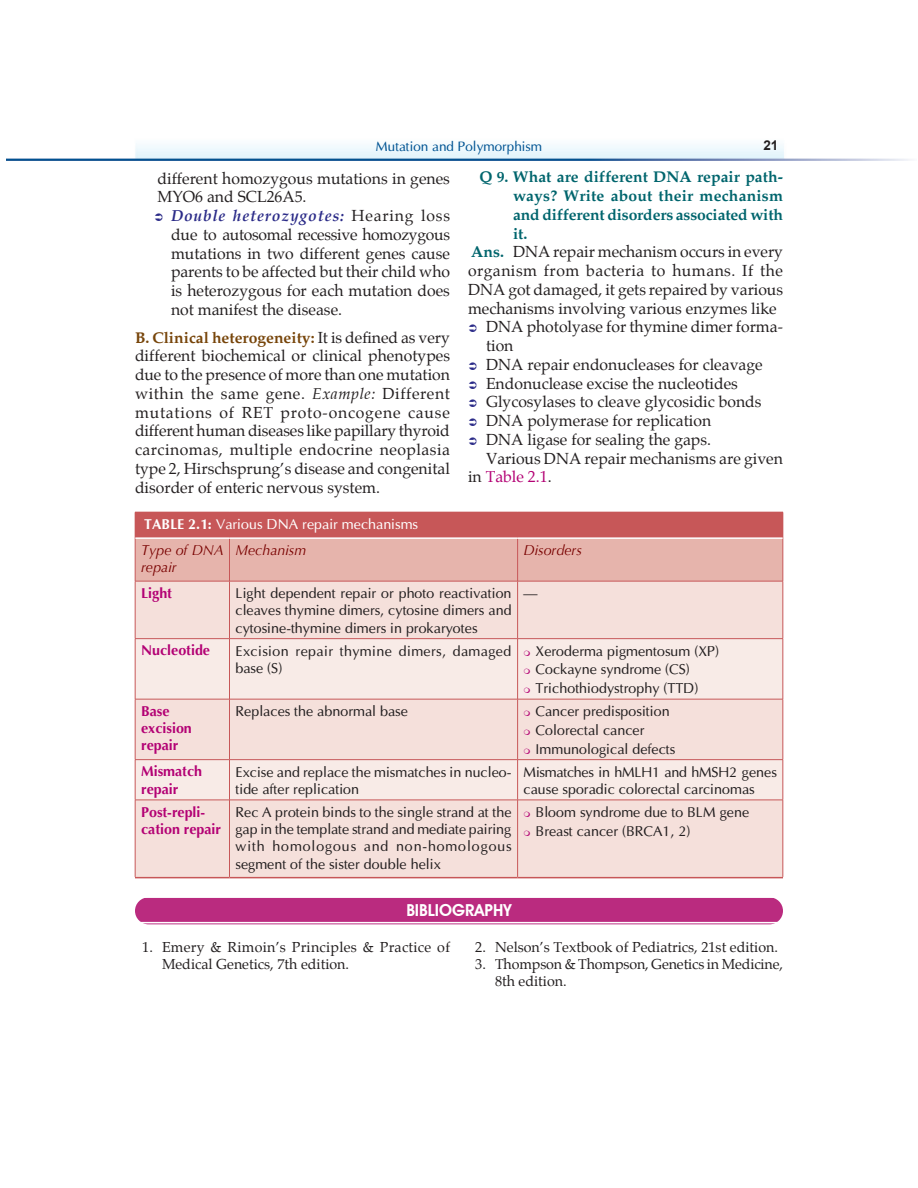
<style>
.page{position:relative;width:918px;height:1188px;background:#fff}
.page>*{position:absolute;margin:0;border:0;box-sizing:border-box;transform-origin:0 0}
.Ref_head{font:600 16.5px "Avant Garde IT Cby BT";color:#fff}
.B_Level{font:15.75px/18.8px "Palatino";color:#231f20;text-align:justify}
.Ans{font:15.75px/18.8px "Palatino";color:#231f20;text-align:justify}
.Ques_with_no{font:700 15.75px/18.8px "Palatino";letter-spacing:-.01em;color:#01656d;text-align:justify}
.indent_bold{font:15.75px/18.8px "Palatino";color:#231f20}
.Text{font:15.75px/18.8px "Palatino";color:#231f20}
.Table_text{font:14.25px/17.2px "Optima";color:#231f20;text-align:justify}
.References{font:14.25px/17.2px "Palatino";color:#231f20}
.Table_text-2{font:700 14.25px/17.2px "Optima";color:#b30174}
.References-2{font:14.25px/17.2px "Palatino";letter-spacing:.02em;color:#231f20}
.Table_text-3{font:14.25px/17.2px "Optima";letter-spacing:.025em;color:#231f20}
.Table_head{font:14.25px "Optima";color:#fff}
.Table_italic{font:italic 14.25px/17.2px "Optima";color:#790100}
.t1{font:13.5px "Optima";color:#015493}
.t2{font:700 13.5px "Arial";color:#231f20}
.s1{font-weight:700;font-style:italic;color:#2b2b88}
.s2{font-weight:700;color:#77450a}
.s3{font-style:italic}
.s4{font-weight:700;color:#01656d}
.s5{color:#b30174}
.s6{font-family:"CG Omega";font-weight:700}
</style>
<div class="page">
<img style="left:7px;top:143px;width:902px;height:18px">
<div style="left:135px;top:897px;width:648px;height:27px;background:#ba2b7f;border-radius:14px"></div>
<hr style="left:135px;top:896px;width:648px;height:2px;background:#fff">
<hr style="left:135px;top:922px;width:648px;height:1px;background:#fff">
<div style="left:136px;top:582px;width:647px;height:295px;background:#f5e0db"></div>
<svg style="left:136px;top:639px;width:647px;height:161px;background:#f6e5e1"></svg>
<hr style="left:229px;top:581px;width:1px;height:57px;background:#c75758">
<hr style="left:517px;top:581px;width:1px;height:57px;background:#c75758">
<hr style="left:135px;top:638px;width:95px;height:1px;background:#c75758">
<hr style="left:230px;top:638px;width:288px;height:1px;background:#c75758">
<hr style="left:229px;top:639px;width:1px;height:60px;background:#c75758">
<hr style="left:518px;top:638px;width:265px;height:1px;background:#c75758">
<hr style="left:517px;top:639px;width:1px;height:60px;background:#c75758">
<hr style="left:135px;top:699px;width:95px;height:1px;background:#c75758">
<hr style="left:230px;top:699px;width:288px;height:1px;background:#c75758">
<hr style="left:229px;top:699px;width:1px;height:60px;background:#c75758">
<hr style="left:518px;top:699px;width:265px;height:1px;background:#c75758">
<hr style="left:517px;top:699px;width:1px;height:60px;background:#c75758">
<hr style="left:135px;top:759px;width:95px;height:1px;background:#c75758">
<hr style="left:230px;top:759px;width:288px;height:1px;background:#c75758">
<hr style="left:229px;top:760px;width:1px;height:40px;background:#c75758">
<hr style="left:518px;top:759px;width:265px;height:1px;background:#c75758">
<hr style="left:517px;top:760px;width:1px;height:40px;background:#c75758">
<hr style="left:229px;top:800px;width:1px;height:77px;background:#c75758">
<hr style="left:517px;top:800px;width:1px;height:77px;background:#c75758">
<hr style="left:135px;top:581px;width:1px;height:57px;background:#c75758">
<hr style="left:783px;top:581px;width:1px;height:57px;background:#c75758">
<hr style="left:135px;top:639px;width:1px;height:60px;background:#c75758">
<hr style="left:783px;top:639px;width:1px;height:60px;background:#c75758">
<hr style="left:135px;top:699px;width:1px;height:60px;background:#c75758">
<hr style="left:783px;top:699px;width:1px;height:60px;background:#c75758">
<hr style="left:135px;top:760px;width:1px;height:40px;background:#c75758">
<hr style="left:783px;top:760px;width:1px;height:40px;background:#c75758">
<hr style="left:135px;top:581px;width:95px;height:1px;background:#c75758">
<hr style="left:230px;top:581px;width:288px;height:1px;background:#c75758">
<hr style="left:518px;top:581px;width:265px;height:1px;background:#c75758">
<hr style="left:135px;top:800px;width:95px;height:1px;background:#c75758">
<hr style="left:135px;top:800px;width:1px;height:77px;background:#c75758">
<hr style="left:230px;top:800px;width:288px;height:1px;background:#c75758">
<hr style="left:518px;top:800px;width:265px;height:1px;background:#c75758">
<hr style="left:783px;top:800px;width:1px;height:77px;background:#c75758">
<hr style="left:135px;top:877px;width:95px;height:1px;background:#c75758">
<hr style="left:230px;top:877px;width:288px;height:1px;background:#c75758">
<hr style="left:518px;top:877px;width:265px;height:1px;background:#c75758">
<svg style="left:135px;top:512px;width:649px;height:69px;background:#da908c"></svg>
<hr style="left:135px;top:537px;width:95px;height:2px;background:#fff">
<hr style="left:230px;top:537px;width:288px;height:2px;background:#fff">
<hr style="left:518px;top:537px;width:265px;height:2px;background:#fff">
<svg style="left:524px;top:650px;width:6px;height:6px"></svg>
<svg style="left:524px;top:669px;width:6px;height:5px"></svg>
<svg style="left:524px;top:688px;width:6px;height:5px"></svg>
<svg style="left:524px;top:711px;width:6px;height:5px"></svg>
<svg style="left:524px;top:729px;width:6px;height:6px"></svg>
<svg style="left:524px;top:748px;width:6px;height:6px"></svg>
<svg style="left:524px;top:811px;width:6px;height:6px"></svg>
<svg style="left:524px;top:830px;width:6px;height:6px"></svg>
<p class="t1" style="left:376px;top:138px;width:168px">Mutation and Polymorphism</p>
<p class="t2" style="left:763px;top:136px;width:17px">21</p>
<p class="indent_bold" style="left:158px;top:169px;width:294px">different homozygous mutations in genes<br>MYO6 and SCL26A5.</p>
<p class="B_Level" style="left:171px;top:206px;width:281px"><span class="s1">Double heterozygotes:</span> Hearing loss due to autosomal recessive homozygous mutations in two different genes cause parents to be affected but their child who is heterozygous for each mutation does not manifest the disease.</p>
<p class="B_Level" style="left:135px;top:328px;width:317px"><span class="s2">B. Clinical heterogeneity:</span> It is defined as very different biochemical or clinical phenotypes due to the presence of more than one mutation within the same gene. <span class="s3">Example:</span> Different mutations of RET proto-oncogene cause different human diseases like papillary thyroid carcinomas, multiple endocrine neoplasia type 2, Hirschsprung’s disease and congenital disorder of enteric nervous system.</p>
<p class="Ques_with_no" style="left:513px;top:168px;width:272px;text-indent:-33px">Q 9. What are different DNA repair path&shy;ways? Write about their mechanism and different disorders associated with it.</p>
<p class="Ans" style="left:468px;top:243px;width:317px"><span class="s4">Ans.</span> DNA repair mechanism occurs in every organism from bacteria to humans. If the DNA got damaged, it gets repaired by various mechanisms involving various enzymes like</p>
<p class="B_Level" style="left:486px;top:318px;width:298px">DNA photolyase for thymine dimer forma&shy;tion</p>
<p class="B_Level" style="left:486px;top:355px;width:278px">DNA repair endonucleases for cleavage</p>
<p class="B_Level" style="left:486px;top:374px;width:253px">Endonuclease excise the nucleotides</p>
<p class="B_Level" style="left:486px;top:393px;width:277px">Glycosylases to cleave glycosidic bonds</p>
<p class="B_Level" style="left:486px;top:411px;width:227px">DNA polymerase for replication</p>
<p class="B_Level" style="left:486px;top:430px;width:227px">DNA ligase for sealing the gaps.</p>
<p class="Text" style="left:468px;top:449px;width:317px;text-indent:18px">Various DNA repair mechanisms are given in <span class="s5">Table 2.1</span>.</p>
<p class="Table_head" style="left:144px;top:516px;width:275px"><span class="s6">TABLE 2.1:</span> Various DNA repair mechanisms</p>
<p class="Table_italic" style="left:141px;top:541px;width:84px">Type of DNA repair</p>
<p class="Table_italic" style="left:236px;top:541px;width:72px">Mechanism</p>
<p class="Table_italic" style="left:524px;top:541px;width:60px">Disorders</p>
<p class="Table_text-2" style="left:141px;top:585px;width:32px">Light</p>
<p class="Table_text" style="left:236px;top:585px;width:278px">Light dependent repair or photo reactivation cleaves thymine dimers, cytosine dimers and cytosine-thymine dimers in prokaryotes</p>
<p class="Table_text" style="left:524px;top:585px;width:16px">—</p>
<p class="Table_text-2" style="left:141px;top:642px;width:70px">Nucleotide</p>
<p class="Table_text-3" style="left:236px;top:642px;width:277px">Excision repair thymine dimers, damaged base (S)</p>
<p class="Table_text" style="left:536px;top:642px;width:185px">Xeroderma pigmentosum (XP)</p>
<p class="Table_text" style="left:536px;top:661px;width:156px">Cockayne syndrome (CS)</p>
<p class="Table_text" style="left:536px;top:680px;width:164px">Trichothiodystrophy (TTD)</p>
<p class="Table_text-2" style="left:141px;top:703px;width:52px">Base excision repair</p>
<p class="Table_text" style="left:236px;top:703px;width:174px">Replaces the abnormal base</p>
<p class="Table_text" style="left:536px;top:703px;width:136px">Cancer predisposition</p>
<p class="Table_text" style="left:536px;top:721px;width:110px">Colorectal cancer</p>
<p class="Table_text" style="left:536px;top:740px;width:141px">Immunological defects</p>
<p class="Table_text-2" style="left:141px;top:763px;width:62px">Mismatch repair</p>
<p class="Table_text" style="left:236px;top:763px;width:276px">Excise and replace the mismatches in nucleo&shy;tide after replication</p>
<p class="Table_text" style="left:524px;top:763px;width:255px">Mismatches in hMLH1 and hMSH2 genes cause sporadic colorectal carcinomas</p>
<p class="Table_text-2" style="left:141px;top:803px;width:81px">Post-repli&shy;cation repair</p>
<p class="Table_text" style="left:236px;top:803px;width:278px">Rec A protein binds to the single strand at the gap in the template strand and mediate pairing with homologous and non-homologous segment of the sister double helix</p>
<p class="Table_text" style="left:536px;top:803px;width:215px">Bloom syndrome due to BLM gene</p>
<p class="Table_text" style="left:536px;top:822px;width:156px">Breast cancer (BRCA1, 2)</p>
<p class="Ref_head" style="left:407px;top:900px;width:106px">BIBLIOGRAPHY</p>
<p class="References-2" style="left:162px;top:938px;width:290px;text-indent:-20px">1. Emery &amp; Rimoin’s Principles &amp; Practice of<br>Medical Genetics, 7th edition.</p>
<p class="References" style="left:475px;top:938px;width:304px">2. Nelson’s Textbook of Pediatrics, 21st edition.</p>
<p class="References" style="left:495px;top:955px;width:290px;text-indent:-20px">3. Thompson &amp; Thompson, Genetics in Medicine,<br>8th edition.</p>
</div>
